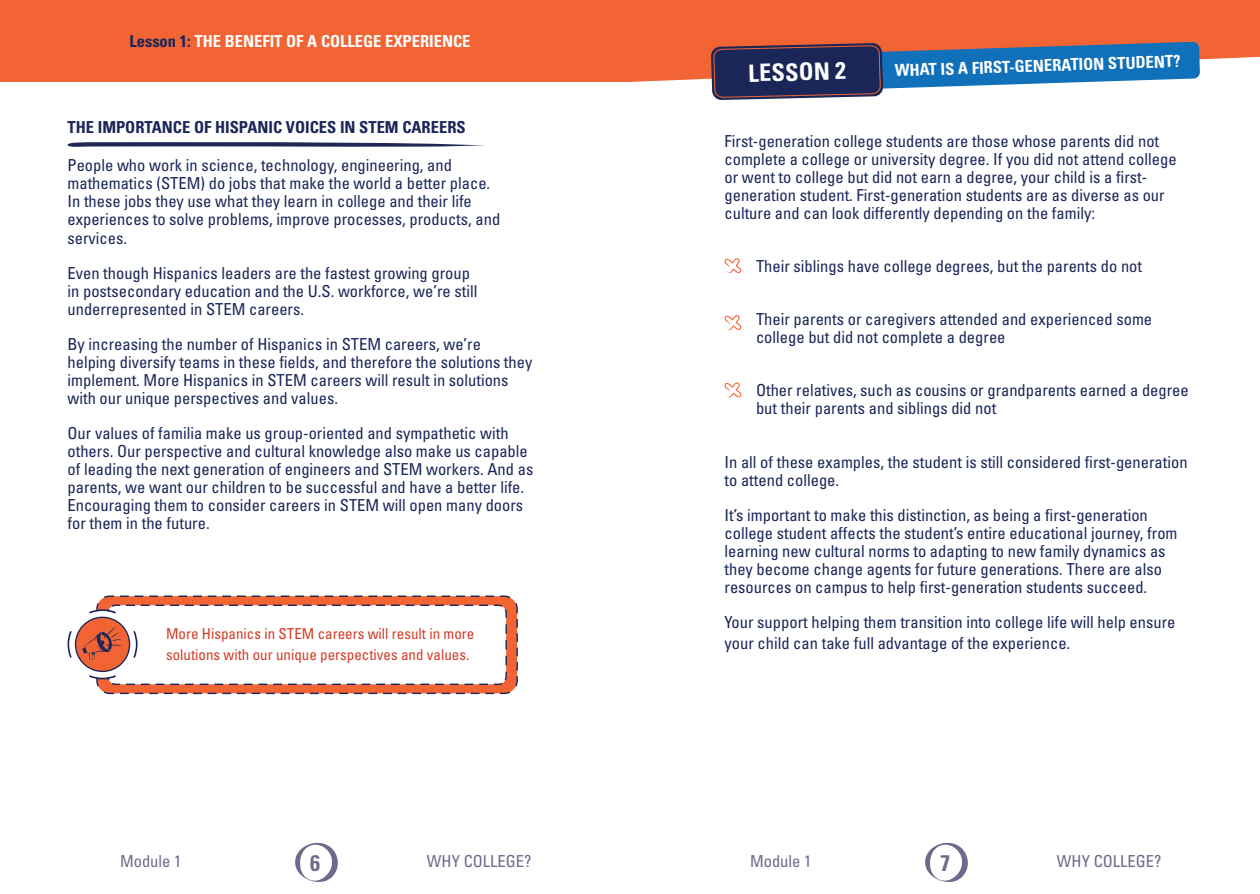
<style>
.page{position:relative;width:1260px;height:894px;background:#fff}
.page>*{position:absolute;margin:0;border:0;box-sizing:border-box;transform-origin:0 0}
.t1{font:700 condensed 24px "Univers";color:#fff}
.t2{font:700 condensed 22.5px "Univers LT Std";color:#6d6b8b}
.t3{font:condensed 16.5px/18px "Univers LT Std";color:#1a2658}
.t4{font:700 condensed 16.5px "Univers LT Std";color:#fff}
.t5{font:700 condensed 16.5px "Univers LT Std";color:#1a2658}
.t6{font:condensed 16.5px "Univers LT Std";color:#6d6b8b}
.t7{font:condensed 15px/21px "Univers LT Std";color:#d33c27}
.s1{color:#1a2658}
</style>
<div class="page">
<svg style="left:295px;top:842px;width:43px;height:39px"></svg>
<svg style="left:925px;top:842px;width:42px;height:39px"></svg>
<div style="left:0;top:0;width:630px;height:82px;background:#f26433"></div>
<div style="left:630px;top:0;width:629px;height:82px;background:#f26433"></div>
<svg style="left:710px;top:42px;width:489px;height:58px"></svg>
<svg style="left:67px;top:142px;width:418px;height:5px;background:#585e83"></svg>
<svg style="left:724px;top:258px;width:17px;height:15px"></svg>
<svg style="left:724px;top:315px;width:17px;height:15px"></svg>
<svg style="left:724px;top:382px;width:17px;height:15px"></svg>
<svg style="left:67px;top:595px;width:451px;height:99px"></svg>
<p class="t4" style="left:129px;top:31px;width:342px"><span class="s1">Lesson 1:</span> THE BENEFIT OF A COLLEGE EXPERIENCE</p>
<p class="t5" style="left:68px;top:117px;width:399px">THE IMPORTANCE OF HISPANIC VOICES IN STEM CAREERS</p>
<p class="t3" style="left:68px;top:156px;width:434px">People who work in science, technology, engineering, and mathematics (STEM) do jobs that make the world a better place.<br>In these jobs they use what they learn in college and their life experiences to solve problems, improve processes, products, and services.</p>
<p class="t3" style="left:68px;top:263px;width:411px">Even though Hispanics leaders are the fastest growing group in postsecondary education and the U.S. workforce, we’re still underrepresented in STEM careers.</p>
<p class="t3" style="left:68px;top:334px;width:466px">By increasing the number of Hispanics in STEM careers, we’re helping diversify teams in these fields, and therefore the solutions they implement. More Hispanics in STEM careers will result in solutions with our unique perspectives and values.</p>
<p class="t3" style="left:68px;top:423px;width:467px">Our values of familia make us group-oriented and sympathetic with others. Our perspective and cultural knowledge also make us capable of leading the next generation of engineers and STEM workers. And as parents, we want our children to be successful and have a better life.<br>Encouraging them to consider careers in STEM will open many doors for them in the future.</p>
<p class="t7" style="left:166px;top:623px;width:310px">More Hispanics in STEM careers will result in more solutions with our unique perspectives and values.</p>
<p class="t1" style="left:748px;top:58px;width:99px;rotate:-1deg">LESSON 2</p>
<p class="t4" style="left:894px;top:60px;width:287px;rotate:-2deg">WHAT IS A FIRST-GENERATION STUDENT?</p>
<p class="t3" style="left:724px;top:132px;width:453px">First-generation college students are those whose parents did not complete a college or university degree. If you did not attend college or went to college but did not earn a degree, your child is a first&shy;generation student. First-generation students are as diverse as our culture and can look differently depending on the family:</p>
<p class="t3" style="left:756px;top:257px;width:387px">Their siblings have college degrees, but the parents do not</p>
<p class="t3" style="left:756px;top:310px;width:397px">Their parents or caregivers attended and experienced some college but did not complete a degree</p>
<p class="t3" style="left:756px;top:381px;width:434px">Other relatives, such as cousins or grandparents earned a degree but their parents and siblings did not</p>
<p class="t3" style="left:724px;top:452px;width:464px">In all of these examples, the student is still considered first-generation to attend college.</p>
<p class="t3" style="left:724px;top:505px;width:454px">It’s important to make this distinction, as being a first-generation college student affects the student’s entire educational journey, from learning new cultural norms to adapting to new family dynamics as they become change agents for future generations. There are also resources on campus to help first-generation students succeed.</p>
<p class="t3" style="left:724px;top:611px;width:452px;line-height:21px">Your support helping them transition into college life will help ensure your child can take full advantage of the experience.</p>
<p class="t6" style="left:120px;top:850px;width:63px">Module 1</p>
<h2 class="t2" style="left:310px;top:849px;width:11px">6</h2>
<p class="t6" style="left:427px;top:850px;width:106px">WHY COLLEGE?</p>
<p class="t6" style="left:750px;top:850px;width:63px">Module 1</p>
<h2 class="t2" style="left:939px;top:849px;width:11px">7</h2>
<p class="t6" style="left:1056px;top:850px;width:106px">WHY COLLEGE?</p>
</div>
